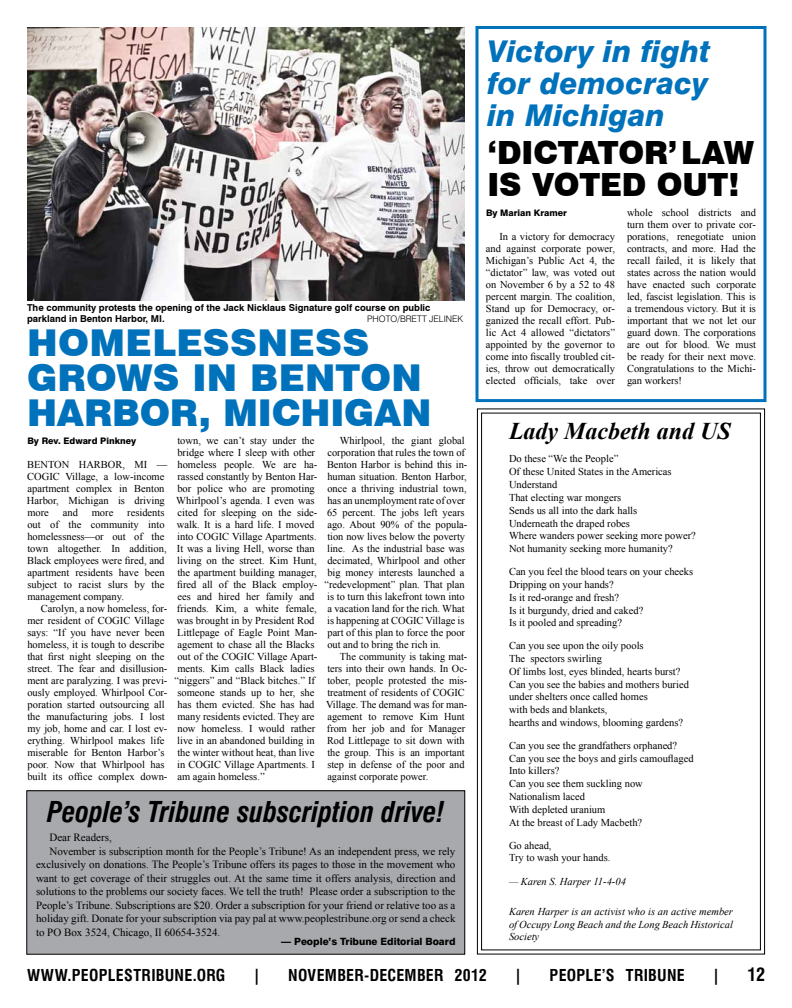
<style>
.page{position:relative;width:792px;height:1008px;background:#fff}
.page>*{position:absolute;margin:0;border:0;box-sizing:border-box;transform-origin:0 0}
.t1{font:900 37px/35px "Swiss 721 BT";color:#0072bc}
.t2{font:900 32px/32px "Swiss 721 BT";letter-spacing:-.005em;color:#000}
.t3{font:italic 800 30px/32px "Swiss 721 BT";color:#0072bc;text-align:justify}
.t4{font:italic 700 condensed 28px "Swiss 721 BT";letter-spacing:-.02em;color:#000}
.t5{font:italic 700 24px "Times New Roman";color:#000}
.t6{font:700 condensed 18px "Swiss 721 BT";color:#000}
.t7{font:700 condensed 16px "Swiss 721 BT";letter-spacing:.015em;color:#000}
.t8{font:11px "Times New Roman";color:#000}
.t9{font:10.5px/12px "Times New Roman";color:#000}
.t10{font:italic 10.5px/12.8px "Times New Roman";color:#000;text-align:justify}
.t11{font:800 10px "Swiss 721 BT";color:#000}
.t12{font:700 9.5px/11px "Swiss 721 BT";color:#000}
.t13{font:800 9px "Swiss 721 BT";color:#000}
.t14{font:300 9px "Swiss 721 BT";color:#000}
</style>
<div class="page">
<div style="left:476px;top:26px;width:290px;height:376px;border:3px solid #0072bc"></div>
<div style="left:27px;top:791px;width:438px;height:163px;background:#a7a9ac"></div>
<div style="left:26px;top:790px;width:439px;height:164px;border:1px solid #000"></div>
<img style="left:27px;top:27px;width:438px;height:274px">
<svg style="left:477px;top:408px;width:288px;height:547px"></svg>
<div style="left:481px;top:413px;width:280px;height:537px;border:1px solid #000"></div>
<p class="t12" style="left:27px;top:302px;width:405px">The community protests the opening of the Jack Nicklaus Signature golf course on public parkland in Benton Harbor, MI.</p>
<p class="t14" style="left:367px;top:314px;width:98px">PHOTO/BRETT JELINEK</p>
<h1 class="t1" style="left:27px;top:325px;width:300px">HOMELESSNESS<br>GROWS IN BENTON<br>HARBOR, MICHIGAN</h1>
<p class="t9" style="left:174px;top:434px;width:145px">town, we can’t stay under the bridge where I sleep with other homeless people. We are ha&shy;rassed constantly by Benton Har&shy;bor police who are promoting<br>Whirlpool’s agenda. I even was cited for sleeping on the side&shy;walk. It is a hard life. I moved into COGIC Village Apartments.<br>It was a living Hell, worse than living on the street. Kim Hunt, the apartment building manager, fired all of the Black employ&shy;ees and hired her family and friends. Kim, a white female, was brought in by President Rod<br>Littlepage of Eagle Point Man&shy;agement to chase all the Blacks out of the COGIC Village Apart&shy;ments. Kim calls Black ladies “niggers” and “Black bitches.” If someone stands up to her, she has them evicted. She has had many residents evicted. They are now homeless. I would rather live in an abandoned building in the winter without heat, than live in COGIC Village Apartments. I am again homeless.”</p>
<p class="t9" style="left:324px;top:434px;width:145px;text-indent:15px">Whirlpool, the giant global corporation that rules the town of<br>Benton Harbor is behind this in&shy;human situation. Benton Harbor, once a thriving industrial town, has an unemployment rate of over<br>65 percent. The jobs left years ago. About 90% of the popula&shy;tion now lives below the poverty line. As the industrial base was decimated, Whirlpool and other big money interests launched a “redevelopment” plan. That plan is to turn this lakefront town into a vacation land for the rich. What is happening at COGIC Village is part of this plan to force the poor out and to bring the rich in.</p>
<p class="t13" style="left:27px;top:435px;width:110px">By Rev. Edward Pinkney</p>
<p class="t9" style="left:27px;top:458px;width:142px">BENTON HARBOR, MI —<br>COGIC Village, a low-income apartment complex in Benton<br>Harbor, Michigan is driving more</p>
<p class="t9" style="left:27px;top:506px;width:141px;text-indent:100px">residents out of the community into homelessness—or out of the town altogether. In addition,<br>Black employees were fired, and apartment residents have been subject to racist slurs by the management company.</p>
<p class="t9" style="left:27px;top:602px;width:142px;text-indent:13px">Carolyn, a now homeless, for&shy;mer resident of COGIC Village says: “If you have never been homeless, it is tough to describe that first night sleeping on the street. The fear and disillusion&shy;ment are paralyzing. I was previ&shy;ously employed. Whirlpool Cor&shy;poration started outsourcing all the manufacturing jobs. I lost my job, home and car. I lost ev&shy;erything. Whirlpool makes life miserable for Benton Harbor’s poor. Now that Whirlpool has built its office complex down-</p>
<p class="t9" style="left:63px;top:506px;width:17px">and</p>
<p class="t9" style="left:92px;top:506px;width:23px">more</p>
<p class="t9" style="left:326px;top:650px;width:143px;text-indent:14px">The community is taking mat&shy;ters into their own hands. In Oc&shy;tober, people protested the mis&shy;treatment of residents of COGIC<br>Village. The demand was for man&shy;agement to remove Kim Hunt from her job and for Manager<br>Rod Littlepage to sit down with the group. This is an important step in defense of the poor and against corporate power.</p>
<h3 class="t4" style="left:47px;top:795px;width:399px">People’s Tribune subscription drive!</h3>
<p class="t8" style="left:50px;top:830px;width:64px">Dear Readers,</p>
<p class="t8" style="left:50px;top:844px;width:407px">November is subscription month for the People’s Tribune! As an independent press, we rely</p>
<p class="t8" style="left:36px;top:857px;width:421px">exclusively on donations. The People’s Tribune offers its pages to those in the movement who</p>
<p class="t8" style="left:36px;top:871px;width:421px">want to get coverage of their struggles out. At the same time it offers analysis, direction and</p>
<p class="t8" style="left:36px;top:884px;width:421px">solutions to the problems our society faces. We tell the truth! Please order a subscription to the</p>
<p class="t8" style="left:36px;top:897px;width:421px">People’s Tribune. Subscriptions are $20. Order a subscription for your friend or relative too as a</p>
<p class="t8" style="left:36px;top:911px;width:421px">holiday gift. Donate for your subscription via pay pal at www.peoplestribune.org or send a check</p>
<p class="t8" style="left:36px;top:924px;width:186px">to PO Box 3524, Chicago, Il 60654-3524.</p>
<p class="t11" style="left:281px;top:935px;width:176px">— People’s Tribune Editorial Board</p>
<h3 class="t3" style="left:488px;top:35px;width:225px">Victory in fight for democracy in Michigan</h3>
<h2 class="t2" style="left:488px;top:136px;width:268px">‘DICTATOR ’ LAW<br>IS VOTED OUT!</h2>
<p class="t13" style="left:486px;top:207px;width:82px">By Marian Kramer</p>
<p class="t9" style="left:486px;top:230px;width:131px;text-align:justify;text-indent:14px">In a victory for democracy and against corporate power, Michigan’s Public Act 4, the “dictator” law, was voted out on November 6 by a 52 to 48 percent margin. The coalition, Stand up for Democracy, or&shy;ganized the recall effort. Pub&shy;lic Act 4 allowed “dictators” appointed by the governor to come into fiscally troubled cit&shy;ies, throw out democratically elected officials, take over</p>
<p class="t9" style="left:627px;top:206px;width:131px;text-align:justify">whole school districts and turn them over to private cor&shy;porations, renegotiate union contracts, and more. Had the recall failed, it is likely that states across the nation would have enacted such corporate led, fascist legislation. This is a tremendous victory. But it is important that we not let our guard down. The corporations are out for blood. We must be ready for their next move.<br>Congratulations to the Michi&shy;gan workers!</p>
<h3 class="t5" style="left:509px;top:414px;width:224px">Lady Macbeth and US</h3>
<p class="t9" style="left:509px;top:452px;width:188px;line-height:12.8px">Do these “We the People”<br>Of these United States in the Americas<br>Understand<br>That electing war mongers<br>Sends us all into the dark halls<br>Underneath the draped robes<br>Where wanders power seeking more power?<br>Not humanity seeking more humanity?</p>
<p class="t9" style="left:509px;top:565px;width:186px;line-height:12.8px">Can you feel the blood tears on your cheeks<br>Dripping on your hands?<br>Is it red-orange and fresh?<br>Is it burgundy, dried and caked?<br>Is it pooled and spreading?</p>
<p class="t9" style="left:509px;top:639px;width:181px;line-height:12.8px">Can you see upon the oily pools<br>The spectors swirling<br>Of limbs lost, eyes blinded, hearts burst?<br>Can you see the babies and mothers buried under shelters once called homes<br>with beds and blankets,<br>hearths and windows, blooming gardens?</p>
<p class="t9" style="left:509px;top:739px;width:186px;line-height:12.8px">Can you see the grandfathers orphaned?<br>Can you see the boys and girls camouflaged<br>Into killers?<br>Can you see them suckling now<br>Nationalism laced<br>With depleted uranium<br>At the breast of Lady Macbeth?</p>
<p class="t9" style="left:509px;top:838px;width:103px;line-height:12.8px">Go ahead,<br>Try to wash your hands.</p>
<p class="t10" style="left:509px;top:875px;width:118px">— Karen S. Harper 11-4-04</p>
<p class="t10" style="left:509px;top:905px;width:226px">Karen Harper is an activist who is an active member of Occupy Long Beach and the Long Beach Historical Society</p>
<h3 class="t7" style="left:27px;top:966px;width:55px">WWW.PEOPLESTRIBUNE</h3>
<h3 class="t7" style="left:193px;top:966px;width:13px">.ORG</h3>
<h3 class="t7" style="left:253px;top:966px;width:9px">|</h3>
<h3 class="t7" style="left:288px;top:966px;width:200px">NOVEMBER-DECEMBER 2012</h3>
<h3 class="t7" style="left:514px;top:966px;width:9px">|</h3>
<h3 class="t7" style="left:550px;top:966px;width:137px">PEOPLE’S TRIBUNE</h3>
<h3 class="t7" style="left:712px;top:966px;width:9px">|</h3>
<h3 class="t6" style="left:748px;top:964px;width:19px">12</h3>
</div>
